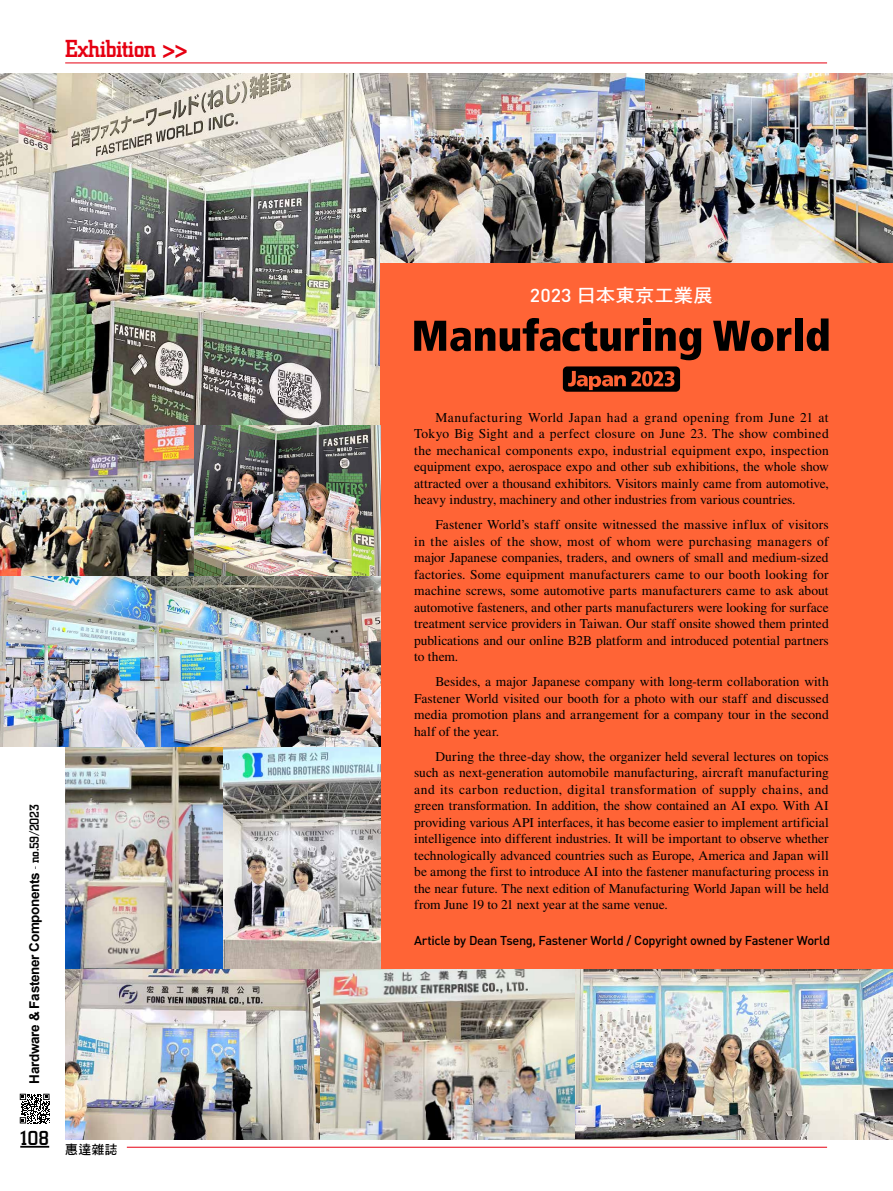
<style>
.page{position:relative;width:893px;height:1191px;background:#fff}
.page>*{position:absolute;margin:0;border:0;box-sizing:border-box;transform-origin:0 0}
.t1{font:500 25.5px "City D";letter-spacing:-.025em;color:#e60012}
.t2{font:500 21px "City D";color:#000}
.t3{font:18.6px "DF Hei Std W7";color:#fff;scale:1.05 1}
.t4{font:13.5px/16.5px "Times LT Std";letter-spacing:-.005em;color:#000;text-align:justify}
.t5{font:700 13.5px "Arial";letter-spacing:-.025em;color:#000}
.t6{font:500 12.75px "DIN Pro";letter-spacing:-.025em;color:#000}
.t7{font:12.75px "DF Hei Std W7";color:#000}
.s1{font-family:"City D";font-weight:500}
.s2{font-family:"DIN Pro";font-weight:500}
</style>
<div class="page">
<hr style="left:65px;top:63px;width:762px;height:1px;background:#e60012">
<hr style="left:20px;top:1145px;width:29px;height:2px;background:#000">
<hr style="left:127px;top:1147px;width:700px;height:1px;background:#e60012">
<svg style="left:20px;top:1093px;width:30px;height:30px"></svg>
<img style="left:0;top:73px;width:381px;height:673px">
<div style="left:381px;top:263px;width:512px;height:706px;background:#ff6436"></div>
<hr style="left:892px;top:263px;width:1px;height:706px;background:#5a6a7c">
<svg style="left:414px;top:318px;width:225px;height:33px"></svg>
<div style="left:643px;top:328px;width:8px;height:23px;background:#000"></div>
<div style="left:643px;top:318px;width:8px;height:7px;background:#000"></div>
<svg style="left:655px;top:328px;width:46px;height:32px"></svg>
<svg style="left:713px;top:321px;width:78px;height:30px"></svg>
<div style="left:795px;top:318px;width:8px;height:33px;background:#000"></div>
<svg style="left:807px;top:318px;width:22px;height:33px"></svg>
<svg style="left:563px;top:366px;width:117px;height:26px"></svg>
<img style="left:381px;top:73px;width:512px;height:190px">
<img style="left:65px;top:746px;width:316px;height:223px">
<img style="left:65px;top:969px;width:828px;height:171px">
<h1 class="t1" style="left:65px;top:35px;width:124px">Exhibition &gt;&gt;</h1>
<p class="t5" style="left:25px;top:1083px;width:281px;rotate:-90deg">Hardware &amp; Fastener Components <span class="s1">- no.59/2023</span></p>
<h2 class="t2" style="left:20px;top:1126px;width:30px">108</h2>
<p class="t7" style="left:65px;top:1142px;width:54px">惠達雜誌</p>
<h3 class="t3" style="left:530px;top:285px;width:176px"><span class="s2">2023</span> 日本東京工業展</h3>
<p class="t4" style="left:414px;top:409px;width:416px;text-indent:21px">Manufacturing World Japan had a grand opening from June 21 at Tokyo Big Sight and a perfect closure on June 23. The show combined the mechanical components expo, industrial equipment expo, inspection equipment expo, aerospace expo and other sub exhibitions, the whole show attracted over a thousand exhibitors. Visitors mainly came from automotive, heavy industry, machinery and other industries from various countries.</p>
<p class="t4" style="left:414px;top:516px;width:416px;text-indent:21px">Fastener World’s staff onsite witnessed the massive influx of visitors in the aisles of the show, most of whom were purchasing managers of major Japanese companies, traders, and owners of small and medium-sized factories. Some equipment manufacturers came to our booth looking for machine screws, some automotive parts manufacturers came to ask about automotive fasteners, and other parts manufacturers were looking for surface treatment service providers in Taiwan. Our staff onsite showed them printed publications and our online B2B platform and introduced potential partners to them.</p>
<p class="t4" style="left:414px;top:673px;width:416px;text-indent:21px">Besides, a major Japanese company with long-term collaboration with Fastener World visited our booth for a photo with our staff and discussed media promotion plans and arrangement for a company tour in the second half of the year.</p>
<p class="t4" style="left:414px;top:748px;width:416px;text-indent:21px">During the three-day show, the organizer held several lectures on topics such as next-generation automobile manufacturing, aircraft manufacturing and its carbon reduction, digital transformation of supply chains, and green transformation. In addition, the show contained an AI expo. With AI providing various API interfaces, it has become easier to implement artificial intelligence into different industries. It will be important to observe whether technologically advanced countries such as Europe, America and Japan will be among the first to introduce AI into the fastener manufacturing process in the near future. The next edition of Manufacturing World Japan will be held from June 19 to 21 next year at the same venue.</p>
<p class="t6" style="left:414px;top:932px;width:417px">Article by Dean Tseng, Fastener World / Copyright owned by Fastener World</p>
</div>
